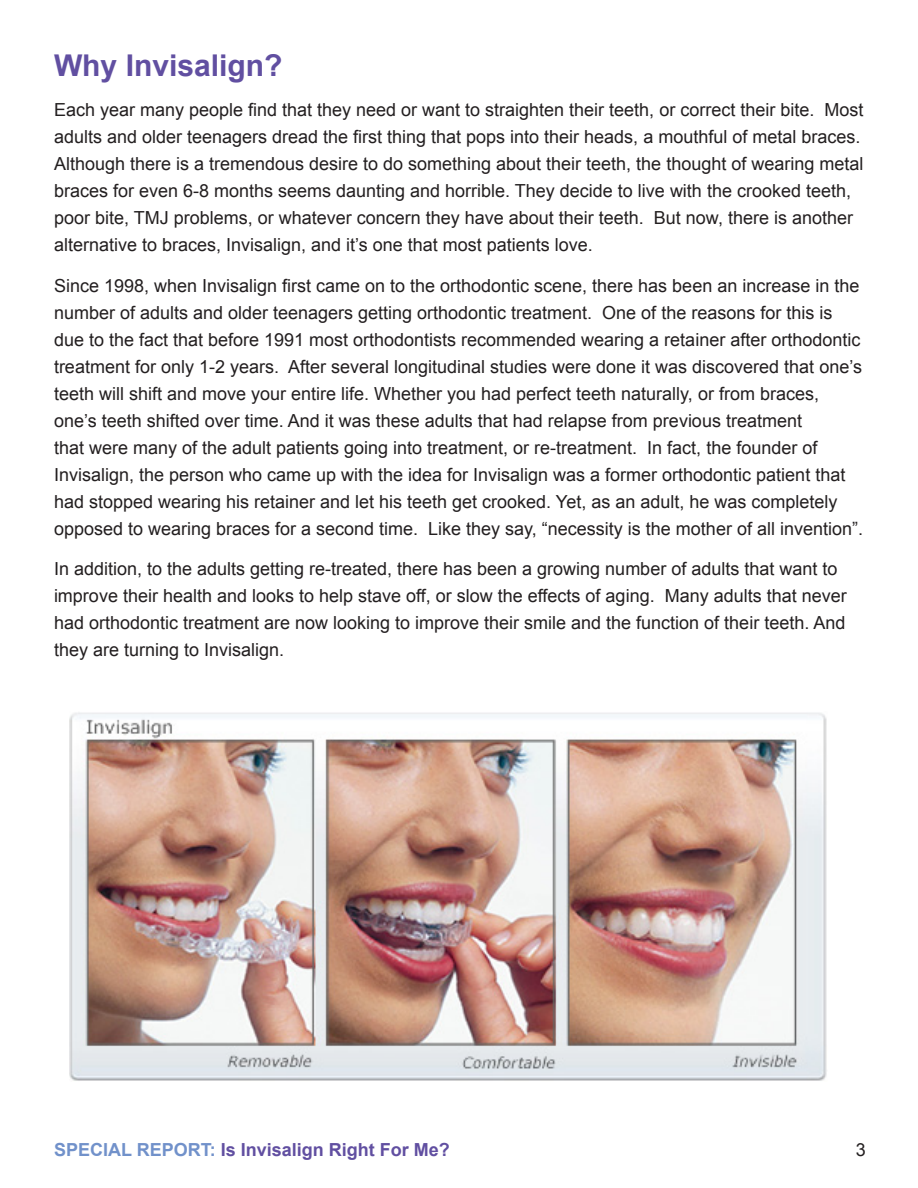
<style>
.page{position:relative;width:918px;height:1188px;background:#fff}
.page>*{position:absolute;margin:0;border:0;box-sizing:border-box;transform-origin:0 0}
.Paragraph_Style_1{font:700 30px "Arial";color:#614fa1}
.Paragraph_Style_1-2{font:18px/27px "Arial";color:#231f20}
.Paragraph_Style_1-3{font:700 18px "Arial";color:#614fa1}
.s1{color:#7191ca}
</style>
<div class="page">
<img style="left:69px;top:712px;width:758px;height:369px">
<p class="Paragraph_Style_1" style="left:54px;top:44px;width:230px">Why Invisalign?</p>
<p class="Paragraph_Style_1-2" style="left:54px;top:96px;width:811px">Each year many people find that they need or want to straighten their teeth, or correct their bite. Most adults and older teenagers dread the first thing that pops into their heads, a mouthful of metal braces.<br>Although there is a tremendous desire to do something about their teeth, the thought of wearing metal braces for even 6-8 months seems daunting and horrible. They decide to live with the crooked teeth, poor bite, TMJ problems, or whatever concern they have about their teeth. But now, there is another alternative to braces, Invisalign, and it’s one that most patients love.</p>
<p class="Paragraph_Style_1-2" style="left:54px;top:272px;width:811px">Since 1998, when Invisalign first came on to the orthodontic scene, there has been an increase in the number of adults and older teenagers getting orthodontic treatment. One of the reasons for this is due to the fact that before 1991 most orthodontists recommended wearing a retainer after orthodontic treatment for only 1-2 years. After several longitudinal studies were done it was discovered that one’s teeth will shift and move your entire life. Whether you had perfect teeth naturally, or from braces, one’s teeth shifted over time. And it was these adults that had relapse from previous treatment<br>that were many of the adult patients going into treatment, or re-treatment. In fact, the founder of Invisalign, the person who came up with the idea for Invisalign was a former orthodontic patient that had stopped wearing his retainer and let his teeth get crooked. Yet, as an adult, he was completely opposed to wearing braces for a second time. Like they say, “necessity is the mother of all invention”.</p>
<p class="Paragraph_Style_1-2" style="left:54px;top:555px;width:794px">In addition, to the adults getting re-treated, there has been a growing number of adults that want to improve their health and looks to help stave off, or slow the effects of aging. Many adults that never had orthodontic treatment are now looking to improve their smile and the function of their teeth. And they are turning to Invisalign.</p>
<p class="Paragraph_Style_1-3" style="left:54px;top:1137px;width:397px"><span class="s1">SPECIAL REPORT:</span> Is Invisalign Right For Me?</p>
<p class="Paragraph_Style_1-2" style="left:856px;top:1136px;width:12px">3</p>
</div>
